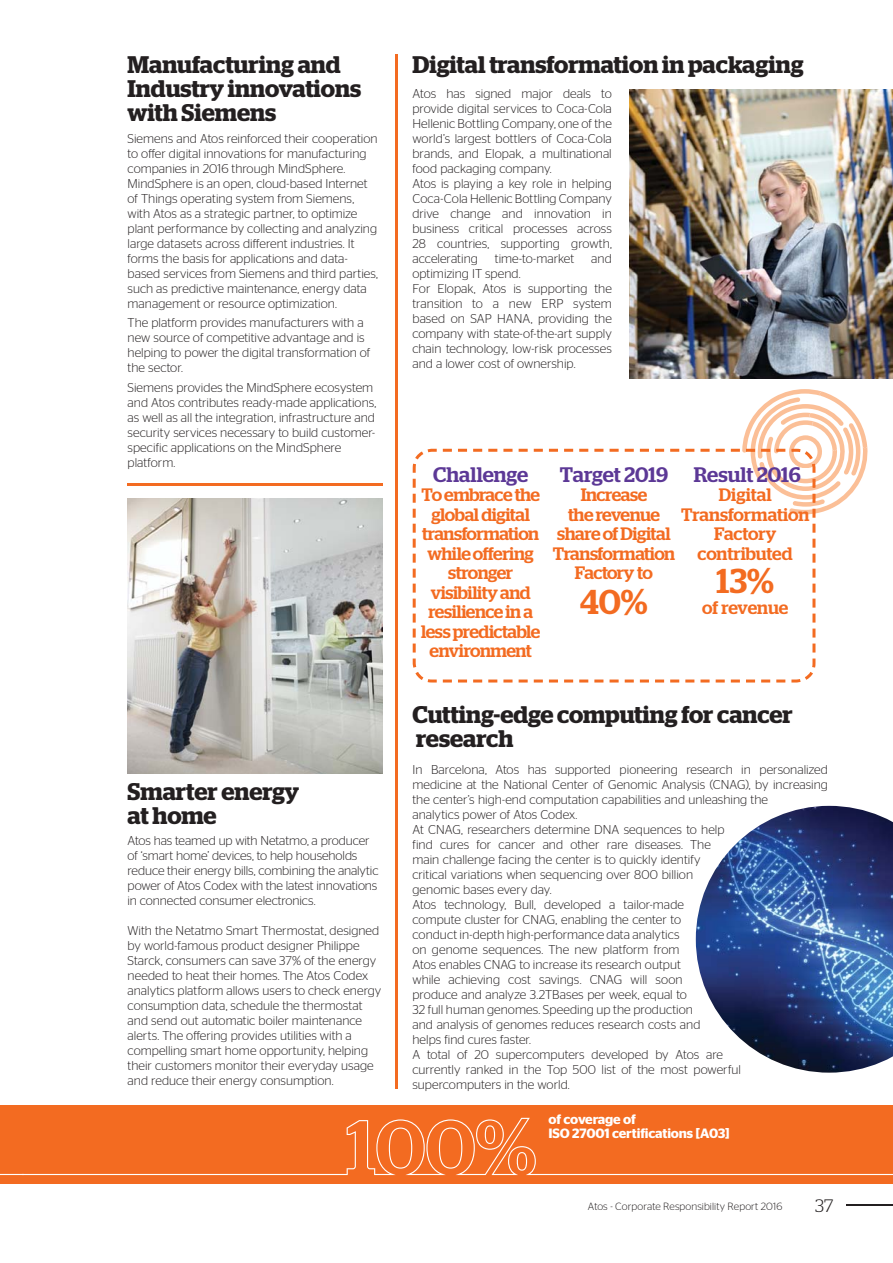
<style>
.page{position:relative;width:893px;height:1263px;background:#fff}
.page>*{position:absolute;margin:0;border:0;box-sizing:border-box;transform-origin:0 0}
.t1{font:500 34.5px "Stag";color:#f36b21}
.t2{font:600 24px/24px "Stag";color:#231f20}
.t3{font:500 21px "Stag";letter-spacing:-.005em;color:#5c3896}
.t4{font:500 18px/19.5px "Stag";letter-spacing:-.02em;color:#f36b21;text-align:center}
.t5{font:300 18px "Stag";color:#231f20}
.t6{font:600 13.5px/13.5px "Stag Sans";letter-spacing:-.01em;color:#fff}
.t7{font:300 12.75px/15px "Stag Sans";color:#231f20}
.t8{font:300 10.5px "Stag Sans";letter-spacing:.01em;color:#231f20}
</style>
<div class="page">
<hr style="left:846px;top:1204px;width:47px;height:2px;background:#231f20">
<hr style="left:128px;top:484px;width:255px;height:2px;background:#f36b21">
<hr style="left:395px;top:54px;width:3px;height:1035px;background:#f36b21">
<div style="left:0;top:1106px;width:893px;height:78px;background:#f36b21"></div>
<img style="left:696px;top:806px;width:197px;height:267px">
<img style="left:629px;top:89px;width:264px;height:289px">
<img style="left:128px;top:499px;width:255px;height:275px">
<svg style="left:413px;top:449px;width:402px;height:233px"></svg>
<svg style="left:731px;top:389px;width:137px;height:129px"></svg>
<svg style="left:0;top:1173px;width:22px;height:2px"></svg>
<svg style="left:22px;top:1118px;width:871px;height:57px"></svg>
<h2 class="t2" style="left:128px;top:55px;width:235px">Manufacturing and<br>Industry innovations with Siemens</h2>
<p class="t7" style="left:128px;top:133px;width:252px">Siemens and Atos reinforced their cooperation to offer digital innovations for manufacturing companies in 2016 through MindSphere.<br>MindSphere is an open, cloud-based Internet of Things operating system from Siemens, with Atos as a strategic partner, to optimize plant performance by collecting and analyzing large datasets across different industries. It forms the basis for applications and data&shy;based services from Siemens and third parties, such as predictive maintenance, energy data management or resource optimization.</p>
<p class="t7" style="left:128px;top:317px;width:244px">The platform provides manufacturers with a new source of competitive advantage and is helping to power the digital transformation of the sector.</p>
<p class="t7" style="left:128px;top:381px;width:250px">Siemens provides the MindSphere ecosystem and Atos contributes ready-made applications, as well as all the integration, infrastructure and security services necessary to build customer&shy;specific applications on the MindSphere platform.</p>
<h2 class="t2" style="left:128px;top:782px;width:173px">Smarter energy at home</h2>
<p class="t7" style="left:128px;top:834px;width:252px">Atos has teamed up with Netatmo, a producer of ‘smart home’ devices, to help households reduce their energy bills, combining the analytic power of Atos Codex with the latest innovations in connected consumer electronics.</p>
<p class="t7" style="left:128px;top:924px;width:255px">With the Netatmo Smart Thermostat, designed by world-famous product designer Philippe Starck, consumers can save 37% of the energy needed to heat their homes. The Atos Codex analytics platform allows users to check energy consumption data, schedule the thermostat and send out automatic boiler maintenance alerts. The offering provides utilities with a compelling smart home opportunity, helping their customers monitor their everyday usage and reduce their energy consumption.</p>
<h2 class="t2" style="left:412px;top:55px;width:393px">Digital transformation in packaging</h2>
<p class="t7" style="left:412px;top:87px;width:201px">Atos has signed major deals to provide digital services to Coca-Cola<br>Hellenic Bottling Company, one of the world’s largest bottlers of Coca-Cola brands, and Elopak, a multinational food packaging company.<br>Atos is playing a key role in helping<br>Coca-Cola Hellenic Bottling Company drive change and innovation in business critical processes across<br>28 countries, supporting growth, accelerating</p>
<p class="t7" style="left:495px;top:252px;width:81px">time-to-market</p>
<p class="t7" style="left:591px;top:252px;width:22px">and</p>
<p class="t7" style="left:412px;top:267px;width:201px">optimizing IT spend.<br>For Elopak, Atos is supporting the transition to a new ERP system based on SAP HANA, providing the company with state-of-the-art supply chain technology, low-risk processes and a lower cost of ownership.</p>
<h3 class="t3" style="left:433px;top:467px;width:96px">Challenge</h3>
<h3 class="t4" style="left:421px;top:487px;width:121px">To embrace the global digital transformation while offering stronger visibility and resilience in a less predictable environment</h3>
<h3 class="t3" style="left:560px;top:467px;width:110px">Target 2019</h3>
<h3 class="t4" style="left:553px;top:487px;width:124px">Increase<br>the revenue share of Digital<br>Transformation<br>Factory to</h3>
<h1 class="t1" style="left:580px;top:589px;width:69px">40%</h1>
<h3 class="t3" style="left:694px;top:467px;width:109px">Result 2016</h3>
<h3 class="t4" style="left:681px;top:487px;width:130px">Digital<br>Transformation<br>Factory contributed</h3>
<h1 class="t1" style="left:717px;top:568px;width:59px">13%</h1>
<h3 class="t4" style="left:702px;top:600px;width:88px">of revenue</h3>
<h2 class="t2" style="left:412px;top:705px;width:382px">Cutting-edge computing for cancer research</h2>
<p class="t7" style="left:412px;top:763px;width:417px">In Barcelona, Atos has supported pioneering research in personalized medicine at the National Center of Genomic Analysis (CNAG), by increasing the center’s high-end computation capabilities and unleashing the<br>analytics power of Atos Codex.<br>At CNAG, researchers determine DNA sequences to help<br>find cures for cancer and other rare diseases. The<br>main challenge facing the center is to quickly identify<br>critical variations when sequencing over 800 billion<br>genomic bases every day.<br>Atos technology, Bull, developed a tailor-made<br>compute cluster for CNAG, enabling the center to<br>conduct in-depth high-performance data analytics<br>on genome sequences. The new platform from<br>Atos enables CNAG to increase its research output<br>while achieving cost savings. CNAG will soon<br>produce and analyze 3.2TBases per week, equal to<br>32 full human genomes. Speeding up the production<br>and analysis of genomes reduces research costs and<br>helps find cures faster.<br>A total of 20 supercomputers developed by Atos are<br>currently ranked in the Top 500 list of the most powerful supercomputers in the world.</p>
<p class="t6" style="left:549px;top:1114px;width:183px">of coverage of<br>ISO 27001 certifications [A03]</p>
<p class="t8" style="left:588px;top:1202px;width:196px">Atos - Corporate Responsibility Report 2016</p>
<h3 class="t5" style="left:815px;top:1199px;width:20px">37</h3>
</div>
